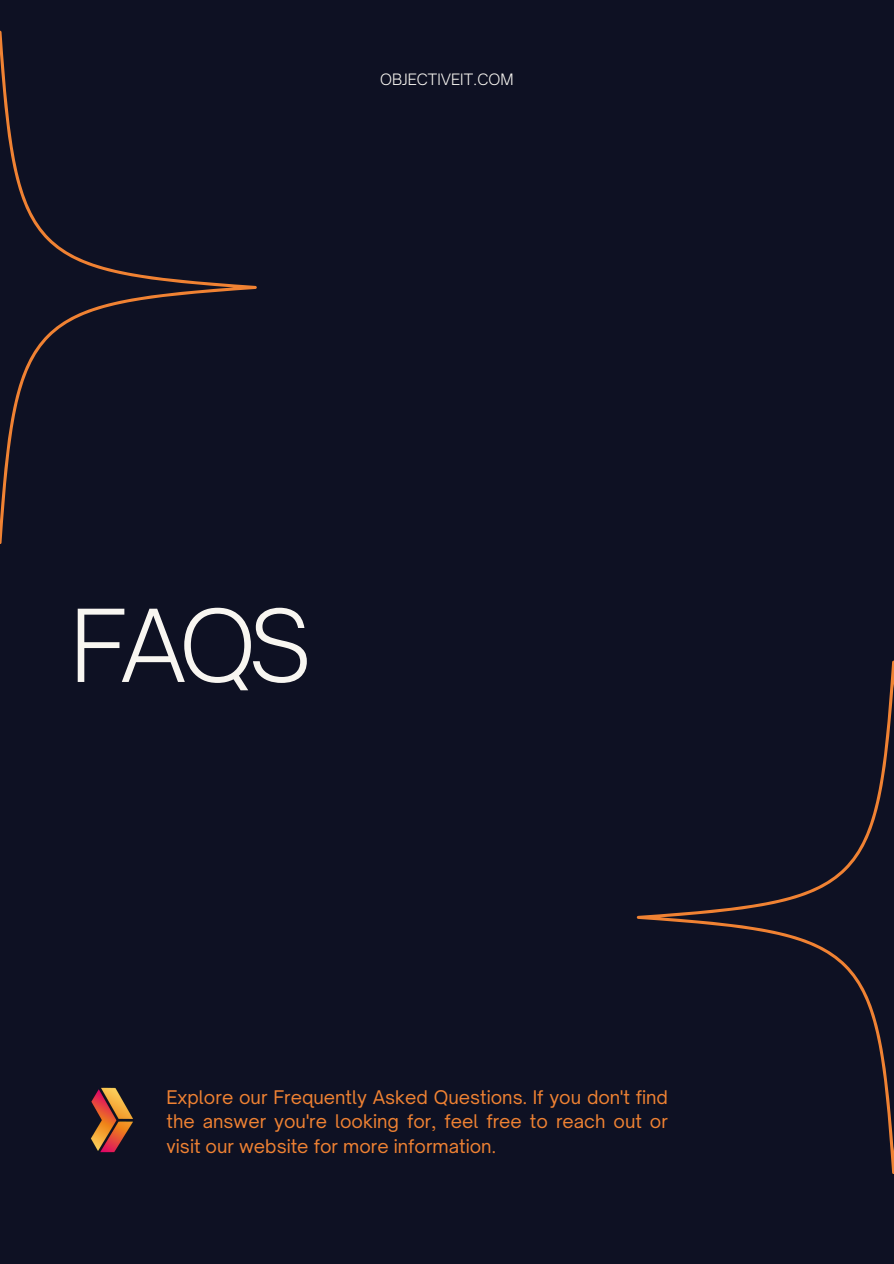
<style>
.page{position:relative;width:894px;height:1264px;background:#fff}
.page>*{position:absolute;margin:0;border:0;box-sizing:border-box;transform-origin:0 0}
.t1{font:300 96px "Open Sauce One";color:#f8f6f1}
.t2{font:18px/24.8px "Open Sauce One";color:#f08233;text-align:justify}
.t3{font:300 15px "Open Sauce One";color:#f8f6f1}
</style>
<div class="page">
<div style="left:0;top:0;width:893px;height:1263px;background:#0e1123"></div>
<svg style="left:0;top:31px;width:256px;height:513px"></svg>
<svg style="left:636px;top:661px;width:257px;height:512px"></svg>
<img style="left:91px;top:1087px;width:42px;height:66px">
<p class="t3" style="left:380px;top:70px;width:135px">OBJECTIVEIT.COM</p>
<p class="t1" style="left:70px;top:586px;width:243px">FAQS</p>
<h1 class="t2" style="left:166px;top:1084px;width:503px">Explore our Frequently Asked Questions. If you don't find the answer you're looking for, feel free to reach out or visit our website for more information.</h1>
</div>
